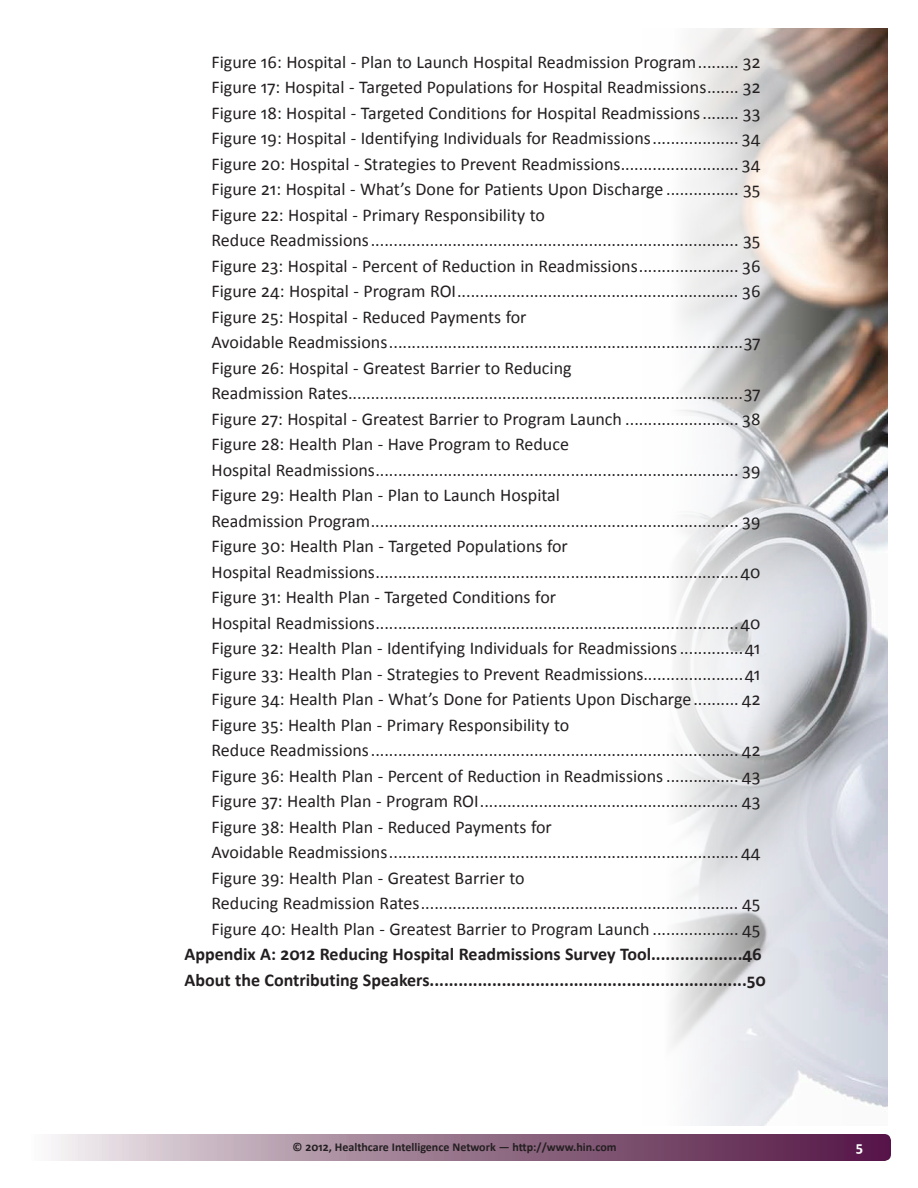
<style>
.page{position:relative;width:918px;height:1188px;background:#fff}
.page>*{position:absolute;margin:0;border:0;box-sizing:border-box;transform-origin:0 0}
.TOC__Subhead{font:18px "Calibri";color:#231f20}
.TOC__Head{font:700 18px "Calibri";color:#231f20}
.t1{font:700 15px "Calibri";color:#fff}
.t2{font:700 12px "Calibri";color:#231f20}
</style>
<div class="page">
<img style="left:672px;top:28px;width:216px;height:1098px">
<svg style="left:27px;top:1134px;width:864px;height:27px;background:#9c7b92"></svg>
<p class="TOC__Subhead" style="left:211px;top:50px;width:550px">Figure 16: Hospital - Plan to Launch Hospital Readmission Program......... 32</p>
<p class="TOC__Subhead" style="left:211px;top:76px;width:550px">Figure 17: Hospital - Targeted Populations for Hospital Readmissions....... 32</p>
<p class="TOC__Subhead" style="left:211px;top:101px;width:550px">Figure 18: Hospital - Targeted Conditions for Hospital Readmissions........ 33</p>
<p class="TOC__Subhead" style="left:211px;top:127px;width:551px">Figure 19: Hospital - Identifying Individuals for Readmissions................... 34</p>
<p class="TOC__Subhead" style="left:212px;top:152px;width:551px">Figure 20: Hospital - Strategies to Prevent Readmissions.......................... 34</p>
<p class="TOC__Subhead" style="left:212px;top:178px;width:550px">Figure 21: Hospital - What’s Done for Patients Upon Discharge ................ 35</p>
<p class="TOC__Subhead" style="left:211px;top:203px;width:335px">Figure 22: Hospital - Primary Responsibility to</p>
<p class="TOC__Subhead" style="left:211px;top:229px;width:551px">Reduce Readmissions................................................................................. 35</p>
<p class="TOC__Subhead" style="left:211px;top:254px;width:550px">Figure 23: Hospital - Percent of Reduction in Readmissions...................... 36</p>
<p class="TOC__Subhead" style="left:212px;top:280px;width:550px">Figure 24: Hospital - Program ROI.............................................................. 36</p>
<p class="TOC__Subhead" style="left:212px;top:305px;width:317px">Figure 25: Hospital - Reduced Payments for</p>
<p class="TOC__Subhead" style="left:212px;top:331px;width:550px">Avoidable Readmissions..............................................................................37</p>
<p class="TOC__Subhead" style="left:211px;top:356px;width:362px">Figure 26: Hospital - Greatest Barrier to Reducing</p>
<p class="TOC__Subhead" style="left:211px;top:382px;width:550px">Readmission Rates.......................................................................................37</p>
<p class="TOC__Subhead" style="left:211px;top:407px;width:550px">Figure 27: Hospital - Greatest Barrier to Program Launch ......................... 38</p>
<p class="TOC__Subhead" style="left:212px;top:433px;width:359px">Figure 28: Health Plan - Have Program to Reduce</p>
<p class="TOC__Subhead" style="left:212px;top:458px;width:550px">Hospital Readmissions................................................................................ 39</p>
<p class="TOC__Subhead" style="left:212px;top:484px;width:350px">Figure 29: Health Plan - Plan to Launch Hospital</p>
<p class="TOC__Subhead" style="left:212px;top:509px;width:550px">Readmission Program................................................................................. 39</p>
<p class="TOC__Subhead" style="left:212px;top:535px;width:358px">Figure 30: Health Plan - Targeted Populations for</p>
<p class="TOC__Subhead" style="left:212px;top:560px;width:550px">Hospital Readmissions................................................................................40</p>
<p class="TOC__Subhead" style="left:212px;top:586px;width:346px">Figure 31: Health Plan - Targeted Conditions for</p>
<p class="TOC__Subhead" style="left:212px;top:611px;width:550px">Hospital Readmissions................................................................................40</p>
<p class="TOC__Subhead" style="left:212px;top:637px;width:550px">Figure 32: Health Plan - Identifying Individuals for Readmissions..............41</p>
<p class="TOC__Subhead" style="left:211px;top:662px;width:550px">Figure 33: Health Plan - Strategies to Prevent Readmissions......................41</p>
<p class="TOC__Subhead" style="left:211px;top:688px;width:551px">Figure 34: Health Plan - What’s Done for Patients Upon Discharge.......... 42</p>
<p class="TOC__Subhead" style="left:212px;top:713px;width:359px">Figure 35: Health Plan - Primary Responsibility to</p>
<p class="TOC__Subhead" style="left:212px;top:739px;width:550px">Reduce Readmissions................................................................................. 42</p>
<p class="TOC__Subhead" style="left:212px;top:764px;width:550px">Figure 36: Health Plan - Percent of Reduction in Readmissions ................ 43</p>
<p class="TOC__Subhead" style="left:212px;top:790px;width:550px">Figure 37: Health Plan - Program ROI......................................................... 43</p>
<p class="TOC__Subhead" style="left:212px;top:815px;width:342px">Figure 38: Health Plan - Reduced Payments for</p>
<p class="TOC__Subhead" style="left:212px;top:841px;width:551px">Avoidable Readmissions.............................................................................44</p>
<p class="TOC__Subhead" style="left:211px;top:866px;width:315px">Figure 39: Health Plan - Greatest Barrier to</p>
<p class="TOC__Subhead" style="left:211px;top:892px;width:551px">Reducing Readmission Rates...................................................................... 45</p>
<p class="TOC__Subhead" style="left:211px;top:917px;width:551px">Figure 40: Health Plan - Greatest Barrier to Program Launch ................... 45</p>
<p class="TOC__Head" style="left:184px;top:943px;width:579px">Appendix A: 2012 Reducing Hospital Readmissions Survey Tool...................46</p>
<p class="TOC__Head" style="left:184px;top:968px;width:583px">About the Contributing Speakers..................................................................50</p>
<p class="t2" style="left:293px;top:1139px;width:325px">© 2012, Healthcare Intelligence Network — http://www.hin.com</p>
<p class="t1" style="left:856px;top:1138px;width:9px">5</p>
</div>
